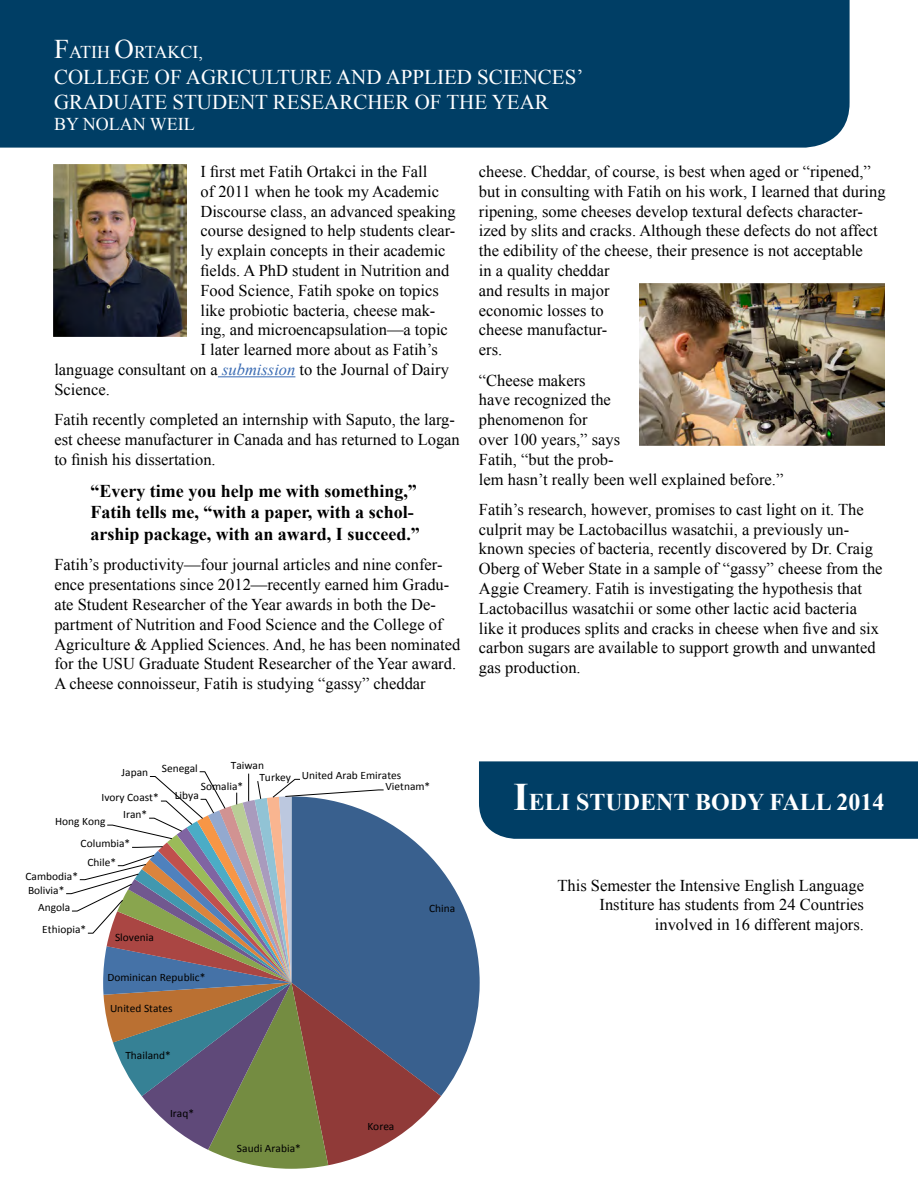
<style>
.page{position:relative;width:918px;height:1188px;background:#fff}
.page>*{position:absolute;margin:0;border:0;box-sizing:border-box;transform-origin:0 0}
.t1{font:700 24px "Times New Roman";color:#fff}
.t2{font:21px "Times New Roman";color:#fff}
.t3{font:700 18px/21.6px "Times New Roman";color:#000}
.t4{font:18px "Times New Roman";color:#fff}
.t5{font:16.5px/19.8px "Times New Roman";color:#000}
.t6{font:11.25px "Calibri";color:#000}
.s1{font-size:27px}
.s2{font-style:italic;color:#386ab3}
.s3{font-size:39px}
</style>
<div class="page">
<hr style="left:218px;top:376px;width:77px;height:1px;background:#386ab3">
<img style="left:640px;top:284px;width:244px;height:161px">
<div style="left:0;top:0;width:850px;height:148px;background:#003e65"></div>
<img style="left:55px;top:166px;width:130px;height:169px">
<div style="left:40px;top:151px;width:160px;height:199px;border:14px solid #fff"></div>
<svg style="left:441px;top:869px;width:39px;height:227px;fill:#39608e"></svg>
<svg style="left:103px;top:820px;width:338px;height:349px;background:#7b7a7f"></svg>
<svg style="left:66px;top:771px;width:318px;height:163px"></svg>
<div style="left:479px;top:761px;width:439px;height:78px;background:#003e65"></div>
<p class="t4" style="left:54px;top:40px;width:150px"><span class="s1">F</span>atih <span class="s1">O</span>rtakci,</p>
<p class="t2" style="left:54px;top:62px;width:29px">College</p>
<p class="t2" style="left:155px;top:62px;width:61px">of Agriculture</p>
<p class="t2" style="left:336px;top:62px;width:16px">and</p>
<p class="t2" style="left:386px;top:62px;width:28px">Applied</p>
<p class="t2" style="left:477px;top:62px;width:25px">Sciences</p>
<p class="t2" style="left:577px;top:62px;width:8px">’</p>
<p class="t2" style="left:54px;top:88px;width:31px">Graduate</p>
<p class="t2" style="left:172px;top:88px;width:27px">Student</p>
<p class="t2" style="left:273px;top:88px;width:29px">Researc</p>
<p class="t2" style="left:367px;top:88px;width:155px">her of the Year</p>
<p class="t4" style="left:54px;top:112px;width:56px">by Nolan</p>
<p class="t4" style="left:150px;top:112px;width:28px">Weil</p>
<p class="t5" style="left:200px;top:161px;width:228px">I first met Fatih Ortakci in the Fall</p>
<p class="t5" style="left:200px;top:181px;width:240px">of 2011 when he took my Academic</p>
<p class="t5" style="left:200px;top:201px;width:257px">Discourse class, an advanced speaking</p>
<p class="t5" style="left:200px;top:221px;width:256px">course designed to help students clear-</p>
<p class="t5" style="left:200px;top:241px;width:247px">ly explain concepts in their academic</p>
<p class="t5" style="left:200px;top:260px;width:250px">fields. A PhD student in Nutrition and</p>
<p class="t5" style="left:200px;top:280px;width:240px">Food Science, Fatih spoke on topics</p>
<p class="t5" style="left:200px;top:300px;width:237px">like probiotic bacteria, cheese mak-</p>
<p class="t5" style="left:200px;top:320px;width:249px">ing, and microencapsulation—a topic</p>
<p class="t5" style="left:200px;top:340px;width:239px">I later learned more about as Fatih’s</p>
<p class="t5" style="left:54px;top:359px;width:396px">language consultant on a <span class="s2">submission</span> to the Journal of Dairy</p>
<p class="t5" style="left:54px;top:379px;width:57px">Science.</p>
<p class="t5" style="left:54px;top:409px;width:407px">Fatih recently completed an internship with Saputo, the larg&shy;est cheese manufacturer in Canada and has returned to Logan to finish his dissertation.</p>
<p class="t3" style="left:90px;top:480px;width:331px">“Every time you help me with something,”<br>Fatih tells me, “with a paper, with a schol&shy;arship package, with an award, I succeed.”</p>
<p class="t5" style="left:54px;top:555px;width:407px">Fatih’s productivity—four journal articles and nine confer&shy;ence presentations since 2012—recently earned him Gradu&shy;ate Student Researcher of the Year awards in both the De&shy;partment of Nutrition and Food Science and the College of Agriculture &amp; Applied Sciences. And, he has been nominated for the USU Graduate Student Researcher of the Year award.<br>A cheese connoisseur, Fatih is studying “gassy” cheddar</p>
<p class="t5" style="left:479px;top:161px;width:408px">cheese. Cheddar, of course, is best when aged or “ripened,” but in consulting with Fatih on his work, I learned that during ripening, some cheeses develop textural defects character&shy;ized by slits and cracks. Although these defects do not affect the edibility of the cheese, their presence is not acceptable<br>in a quality cheddar<br>and results in major<br>economic losses to<br>cheese manufactur-<br>ers.</p>
<p class="t5" style="left:479px;top:370px;width:306px">“Cheese makers<br>have recognized the<br>phenomenon for<br>over 100 years,” says<br>Fatih, “but the prob-<br>lem hasn’t really been well explained before.”</p>
<p class="t5" style="left:479px;top:499px;width:405px">Fatih’s research, however, promises to cast light on it. The culprit may be Lactobacillus wasatchii, a previously un&shy;known species of bacteria, recently discovered by Dr. Craig Oberg of Weber State in a sample of “gassy” cheese from the Aggie Creamery. Fatih is investigating the hypothesis that Lactobacillus wasatchii or some other lactic acid bacteria like it produces splits and cracks in cheese when five and six carbon sugars are available to support growth and unwanted gas production.</p>
<p class="t6" style="left:231px;top:758px;width:35px">Taiwan</p>
<p class="t6" style="left:259px;top:768px;width:143px">Turkey United Arab Emirates</p>
<p class="t6" style="left:386px;top:779px;width:46px">Vietnam*</p>
<p class="t6" style="left:162px;top:761px;width:37px">Senegal</p>
<p class="t6" style="left:122px;top:766px;width:28px">Japan</p>
<p class="t6" style="left:201px;top:779px;width:44px">Somalia*</p>
<p class="t6" style="left:175px;top:788px;width:26px">Libya</p>
<p class="t6" style="left:101px;top:790px;width:59px">Ivory Coast*</p>
<p class="t6" style="left:55px;top:814px;width:52px">Hong Kong</p>
<p class="t6" style="left:123px;top:807px;width:26px">Iran*</p>
<p class="t6" style="left:81px;top:836px;width:51px">Columbia*</p>
<p class="t6" style="left:26px;top:869px;width:54px">Cambodia*</p>
<p class="t6" style="left:28px;top:883px;width:38px">Bolivia*</p>
<p class="t6" style="left:38px;top:900px;width:34px">Angola</p>
<p class="t6" style="left:87px;top:855px;width:30px">Chile*</p>
<p class="t6" style="left:42px;top:922px;width:45px">Ethiopia*</p>
<p class="t6" style="left:115px;top:930px;width:40px">Slovenia</p>
<p class="t6" style="left:107px;top:970px;width:100px">Dominican Republic*</p>
<p class="t6" style="left:110px;top:1002px;width:64px">United States</p>
<p class="t6" style="left:125px;top:1048px;width:47px">Thailand*</p>
<p class="t6" style="left:170px;top:1106px;width:26px">Iraq*</p>
<p class="t6" style="left:237px;top:1142px;width:65px">Saudi Arabia*</p>
<p class="t6" style="left:429px;top:901px;width:28px">China</p>
<p class="t6" style="left:367px;top:1119px;width:29px">Korea</p>
<h1 class="t1" style="left:514px;top:785px;width:372px"><span class="s3">I</span>ELI Student Body Fall 2014</h1>
<p class="t5" style="left:557px;top:875px;width:308px;text-align:right">This Semester the Intensive English Language<br>Institure has students from 24 Countries involved in 16 different majors.</p>
</div>
